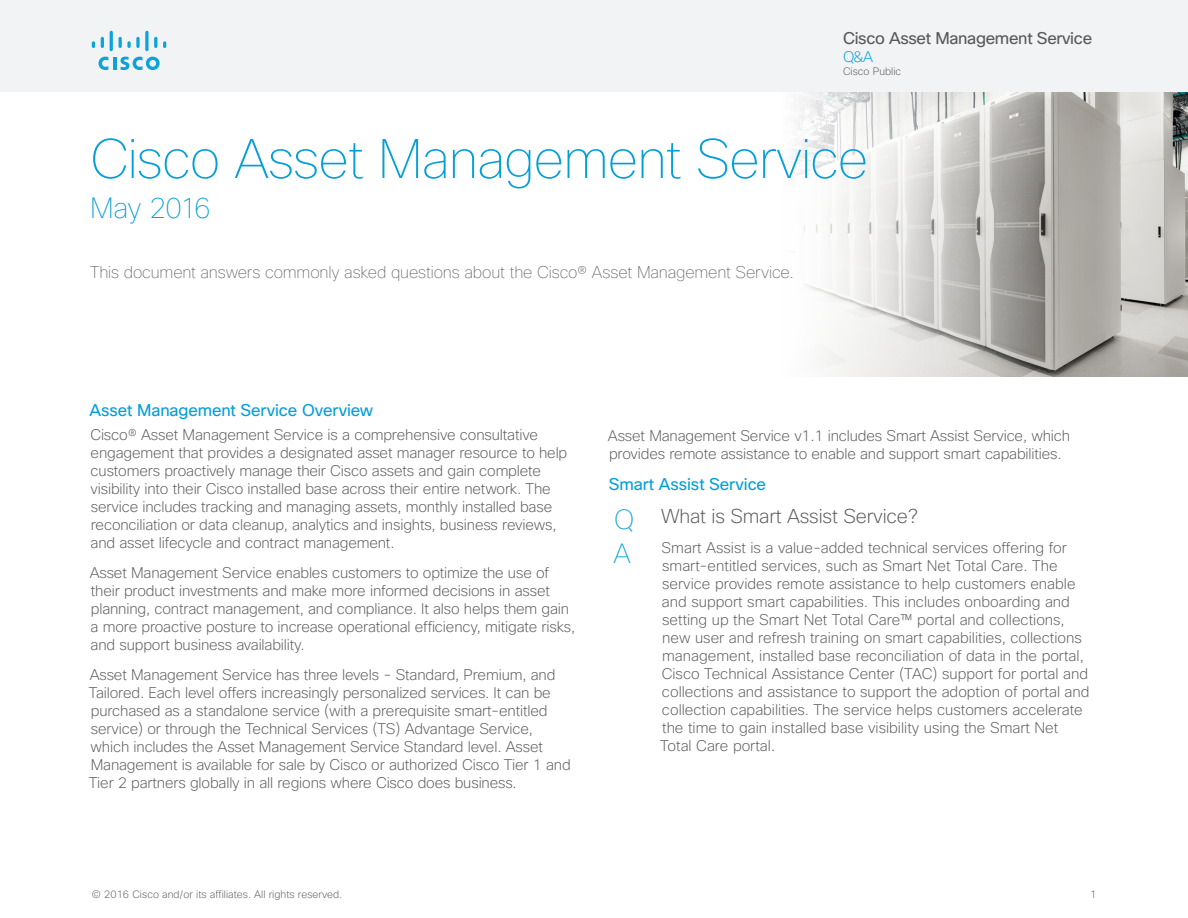
<style>
.page{position:relative;width:1188px;height:918px;background:#fff}
.page>*{position:absolute;margin:0;border:0;box-sizing:border-box;transform-origin:0 0}
.Title_Headline{font:100 54px "Cisco Sans";letter-spacing:-.02em;color:#049fd9}
.Subhead1{font:100 28.5px "Cisco Sans";letter-spacing:-.045em;color:#049fd9}
.Q_and_A{font:100 27px "Cisco Sans";color:#049fd9}
.Question{font:200 19.5px "Cisco Sans";letter-spacing:-.01em;color:#58595b}
.Intro{font:100 16.5px "Cisco Sans";letter-spacing:-.01em;color:#58595b}
.Subhead3{font:16.5px "Cisco Sans";letter-spacing:-.01em;color:#049fd9}
.t1{font:16.5px "Cisco Sans";letter-spacing:-.02em;color:#58595b}
.Body{font:200 15px/18px "Cisco Sans";letter-spacing:-.01em;color:#58595b}
.Answer{font:200 15px/18px "Cisco Sans";color:#58595b}
.t2{font:200 15px "Cisco Sans";color:#049fd9}
.Confidentiality{font:200 10.5px "Cisco Sans";color:#58595b}
</style>
<div class="page">
<div style="left:0;top:0;width:1188px;height:92px;background:#f1f3f4"></div>
<svg style="left:99px;top:57px;width:61px;height:13px"></svg>
<svg style="left:92px;top:41px;width:3px;height:7px"></svg>
<svg style="left:101px;top:37px;width:3px;height:11px"></svg>
<hr style="left:110px;top:31px;width:3px;height:20px;background:#0ca2db;border-radius:2px">
<svg style="left:119px;top:37px;width:12px;height:11px"></svg>
<svg style="left:136px;top:37px;width:4px;height:11px"></svg>
<svg style="left:145px;top:31px;width:4px;height:20px"></svg>
<svg style="left:154px;top:37px;width:3px;height:11px"></svg>
<svg style="left:163px;top:41px;width:3px;height:7px"></svg>
<img style="left:794px;top:92px;width:394px;height:284px">
<p class="t1" style="left:843px;top:27px;width:251px">Cisco Asset Management Service</p>
<p class="t2" style="left:843px;top:47px;width:32px">Q&amp;A</p>
<p class="Confidentiality" style="left:843px;top:65px;width:60px">Cisco Public</p>
<p class="Title_Headline" style="left:90px;top:125px;width:780px">Cisco Asset Management Service</p>
<p class="Subhead1" style="left:90px;top:190px;width:123px">May 2016</p>
<p class="Intro" style="left:90px;top:262px;width:705px">This document answers commonly asked questions about the Cisco® Asset Management Service.</p>
<p class="Subhead3" style="left:90px;top:400px;width:285px">Asset Management Service Overview</p>
<p class="Body" style="left:90px;top:426px;width:478px">Cisco® Asset Management Service is a comprehensive consultative engagement that provides a designated asset manager resource to help customers proactively manage their Cisco assets and gain complete visibility into their Cisco installed base across their entire network. The service includes tracking and managing assets, monthly installed base reconciliation or data cleanup, analytics and insights, business reviews, and asset lifecycle and contract management.</p>
<p class="Body" style="left:90px;top:564px;width:487px">Asset Management Service enables customers to optimize the use of their product investments and make more informed decisions in asset planning, contract management, and compliance. It also helps them gain a more proactive posture to increase operational efficiency, mitigate risks, and support business availability.</p>
<p class="Body" style="left:89px;top:666px;width:483px">Asset Management Service has three levels - Standard, Premium, and Tailored. Each level offers increasingly personalized services. It can be purchased as a standalone service (with a prerequisite smart-entitled service) or through the Technical Services (TS) Advantage Service, which includes the Asset Management Service Standard level. Asset Management is available for sale by Cisco or authorized Cisco Tier 1 and Tier 2 partners globally in all regions where Cisco does business.</p>
<p class="Body" style="left:608px;top:426px;width:464px">Asset Management Service v1.1 includes Smart Assist Service, which provides remote assistance to enable and support smart capabilities.</p>
<p class="Subhead3" style="left:609px;top:474px;width:159px">Smart Assist Service</p>
<p class="Q_and_A" style="left:614px;top:503px;width:22px">Q</p>
<p class="Question" style="left:661px;top:504px;width:259px">What is Smart Assist Service?</p>
<p class="Q_and_A" style="left:614px;top:536px;width:19px">A</p>
<p class="Answer" style="left:660px;top:539px;width:431px">Smart Assist is a value-added technical services offering for smart-entitled services, such as Smart Net Total Care. The service provides remote assistance to help customers enable and support smart capabilities. This includes onboarding and setting up the Smart Net Total Care™ portal and collections, new user and refresh training on smart capabilities, collections management, installed base reconciliation of data in the portal, Cisco Technical Assistance Center (TAC) support for portal and collections and assistance to support the adoption of portal and collection capabilities. The service helps customers accelerate the time to gain installed base visibility using the Smart Net Total Care portal.</p>
<p class="Confidentiality" style="left:92px;top:887px;width:252px">© 2016 Cisco and/or its affiliates. All rights reserved.</p>
<p class="Confidentiality" style="left:1090px;top:887px;width:8px">1</p>
</div>
